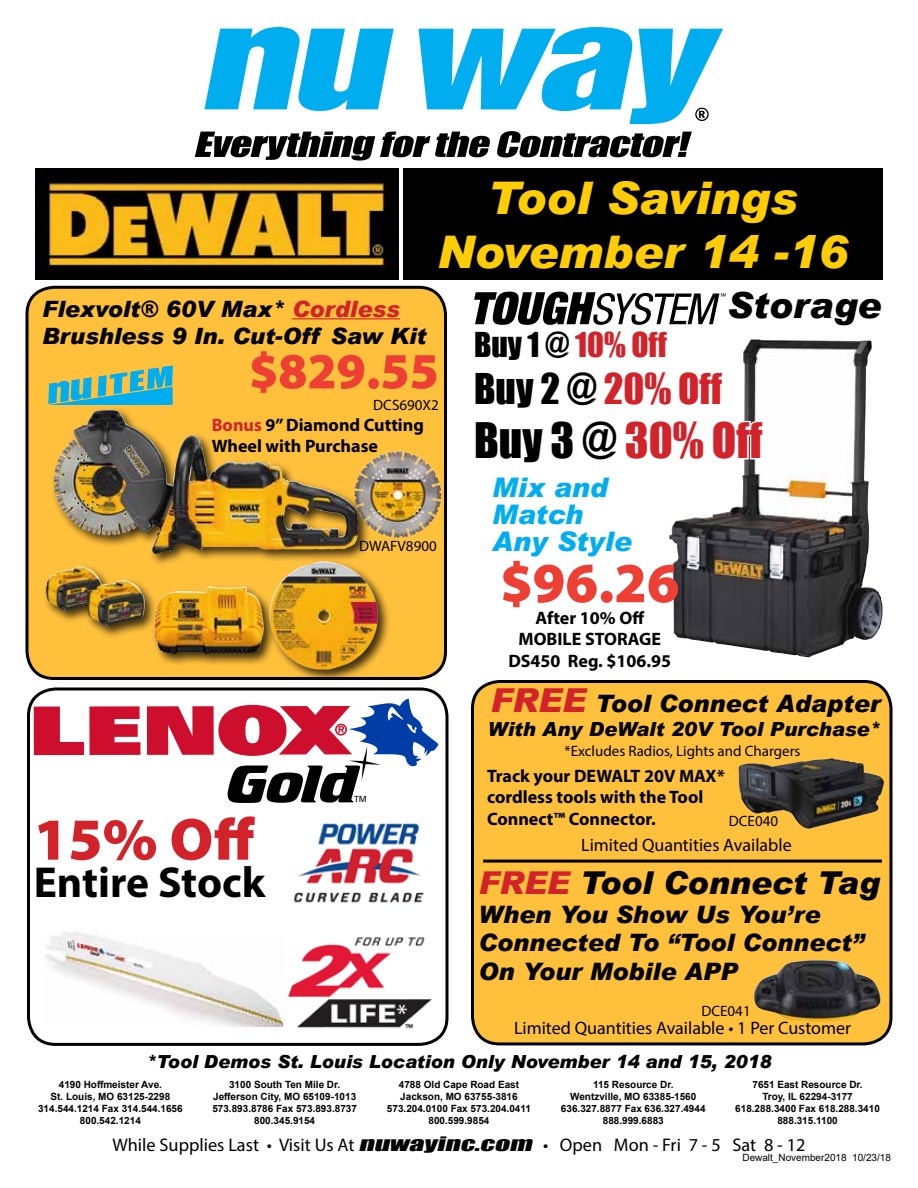
<style>
.page{position:relative;width:918px;height:1188px;background:#fff}
.page>*{position:absolute;margin:0;border:0;box-sizing:border-box;transform-origin:0 0}
.t1{font:900 60px "Myriad Pro";color:#d2232a}
.t2{font:900 57px "Myriad Pro";color:#ed3f34}
.t3{font:900 51px "Myriad Pro";color:#ed3f34}
.t4{font:italic 900 45px/54px "Arial";color:#ffcd05;text-align:center}
.t5{font:45px "Impact";color:#d2232a}
.t6{font:700 43.5px "Myriad Pro";color:#000}
.t7{font:39px "Impact";color:#d2232a}
.t8{font:italic 900 36px "Arial";color:#000}
.t9{font:italic 900 31.5px "Arial";color:#000}
.t10{font:31.5px "Impact";color:#d2232a}
.t11{font:italic 900 27px/27px "Arial";color:#00aeef}
.t12{font:italic 900 24px/28.8px "Arial";color:#000}
.t13{font:italic 900 22.5px/27px "Arial";color:#000}
.t14{font:italic 900 19.5px "Arial";color:#000}
.t15{font:18.3px "Myriad Pro";color:#000}
.t16{font:700 18px/21.6px "Myriad Pro";color:#000}
.t17{font:18px "Myriad Pro";color:#000}
.t18{font:italic 900 18px "Arial";color:#000}
.t19{font:15px "Myriad Pro";color:#000}
.t20{font:700 9.9px/12px "Arial";color:#000;text-align:center}
.t21{font:9.9px "Arial";color:#000}
.t22{font:condensed 8.55px "Univers LT Std";color:#000;scale:1.15 1}
.s1{color:#000}
.s2{color:#d2232a}
.s3{font-size:33px;color:#d2232a}
.s4{font-family:"Impact";font-style:italic}
</style>
<div class="page">
<svg style="left:204px;top:27px;width:190px;height:84px"></svg>
<svg style="left:195px;top:132px;width:295px;height:28px"></svg>
<svg style="left:497px;top:131px;width:195px;height:26px"></svg>
<svg style="left:419px;top:27px;width:304px;height:97px"></svg>
<img style="left:36px;top:168px;width:363px;height:112px">
<div style="left:403px;top:168px;width:479px;height:112px;background:#000"></div>
<svg style="left:474px;top:292px;width:252px;height:33px"></svg>
<img style="left:669px;top:339px;width:214px;height:318px">
<svg style="left:710px;top:418px;width:55px;height:44px"></svg>
<div style="left:27px;top:287px;width:419px;height:391px;background:#ffc03c;border-radius:27px"></div>
<div style="left:26px;top:286px;width:421px;height:394px;border:3px solid #000;border-radius:27px"></div>
<div style="left:472px;top:681px;width:419px;height:363px;background:#ffc03c;border-radius:27px"></div>
<div style="left:471px;top:680px;width:421px;height:365px;border:3px solid #000;border-radius:27px"></div>
<div style="left:27px;top:687px;width:421px;height:359px;border:3px solid #000;border-radius:27px"></div>
<hr style="left:292px;top:318px;width:108px;height:1px;background:#d2232a">
<div style="left:43px;top:406px;width:347px;height:272px;background:#000;opacity:.75"></div>
<img style="left:53px;top:410px;width:306px;height:144px">
<hr style="left:483px;top:860px;width:399px;height:3px;background:#000">
<svg style="left:34px;top:697px;width:405px;height:106px"></svg>
<img style="left:287px;top:823px;width:145px;height:206px">
<img style="left:45px;top:931px;width:241px;height:96px">
<svg style="left:48px;top:365px;width:125px;height:40px"></svg>
<img style="left:354px;top:451px;width:42px;height:75px">
<img style="left:738px;top:758px;width:146px;height:71px">
<img style="left:754px;top:960px;width:127px;height:62px">
<h3 class="t4" style="left:437px;top:169px;width:413px">Tool Savings<br>November 14 -16</h3>
<h3 class="t8" style="left:727px;top:283px;width:156px">Storage</h3>
<h3 class="t10" style="left:474px;top:320px;width:194px"><span class="s1">Buy 1 @</span> 10% Off</h3>
<h3 class="t7" style="left:474px;top:358px;width:250px"><span class="s1">Buy 2 @</span> 20% Off</h3>
<h3 class="t5" style="left:474px;top:405px;width:290px"><span class="s1">Buy 3 @</span> 30% Off</h3>
<h3 class="t13" style="left:42px;top:295px;width:386px">Flexvolt® 60V Max* <span class="s2">Cordless<br></span>Brushless 9 In. Cut-Off Saw Kit</h3>
<h3 class="t3" style="left:249px;top:337px;width:191px">$829.55</h3>
<h3 class="t19" style="left:373px;top:396px;width:67px">DCS690X2</h3>
<h3 class="t16" style="left:212px;top:413px;width:214px"><span class="s2">Bonus</span> 9” Diamond Cutting<br>Wheel with Purchase</h3>
<h1 class="t1" style="left:34px;top:799px;width:223px">15% Off</h1>
<h3 class="t6" style="left:34px;top:854px;width:233px">Entire Stock</h3>
<h3 class="t19" style="left:359px;top:537px;width:79px">DWAFV8900</h3>
<p class="t22" style="left:354px;top:793px;width:13px">TM</p>
<h3 class="t11" style="left:492px;top:473px;width:141px">Mix and<br>Match<br>Any Style</h3>
<h2 class="t2" style="left:500px;top:545px;width:181px">$96.26</h2>
<h3 class="t16" style="left:508px;top:606px;width:164px;text-align:center">After 10% Off<br>MOBILE STORAGE<br>DS450 Reg. $106.95</h3>
<h3 class="t12" style="left:491px;top:689px;width:391px"><span class="s3">FREE</span> Tool Connect Adapter</h3>
<h3 class="t14" style="left:488px;top:717px;width:394px">With Any DeWalt 20V Tool Purchase*</h3>
<h3 class="t19" style="left:565px;top:742px;width:237px">*Excludes Radios, Lights and Chargers</h3>
<h3 class="t16" style="left:487px;top:764px;width:239px">Track your DEWALT 20V MAX* cordless tools with the Tool<br>Connect™ Connector.</h3>
<h3 class="t19" style="left:729px;top:812px;width:51px">DCE040</h3>
<h3 class="t17" style="left:581px;top:834px;width:212px">Limited Quantities Available</h3>
<h3 class="t9" style="left:479px;top:863px;width:403px"><span class="s2">FREE</span> Tool Connect Tag</h3>
<h3 class="t12" style="left:479px;top:899px;width:387px">When You Show Us You’re<br>Connected To “Tool Connect”<br>On Your Mobile APP</h3>
<h3 class="t19" style="left:702px;top:1001px;width:51px">DCE041</h3>
<h3 class="t17" style="left:514px;top:1017px;width:339px">Limited Quantities Available • 1 Per Customer</h3>
<h3 class="t18" style="left:147px;top:1050px;width:626px">*Tool Demos St. Louis Location Only November 14 and 15, 2018</h3>
<p class="t20" style="left:38px;top:1078px;width:146px">4190 Hoffmeister Ave.<br>St. Louis, MO 63125-2298<br>314.544.1214 Fax 314.544.1656<br>800.542.1214</p>
<p class="t20" style="left:212px;top:1079px;width:146px">3100 South Ten Mile Dr.<br>Jefferson City, MO 65109-1013<br>573.893.8786 Fax 573.893.8737<br>800.345.9154</p>
<p class="t20" style="left:387px;top:1079px;width:146px">4788 Old Cape Road East<br>Jackson, MO 63755-3816<br>573.204.0100 Fax 573.204.0411<br>800.599.9854</p>
<p class="t20" style="left:561px;top:1079px;width:146px">115 Resource Dr.<br>Wentzville, MO 63385-1560<br>636.327.8877 Fax 636.327.4944<br>888.999.6883</p>
<p class="t20" style="left:735px;top:1079px;width:146px">7651 East Resource Dr.<br>Troy, IL 62294-3177<br>618.288.3400 Fax 618.288.3410<br>888.315.1100</p>
<h3 class="t15" style="left:112px;top:1134px;width:695px">While Supplies Last • Visit Us At <span class="s4">NUWAYINC.COM</span> • Open Mon - Fri 7 - 5 Sat 8 - 12</h3>
<p class="t21" style="left:742px;top:1151px;width:150px">Dewalt_November2018 10/23/18</p>
</div>
